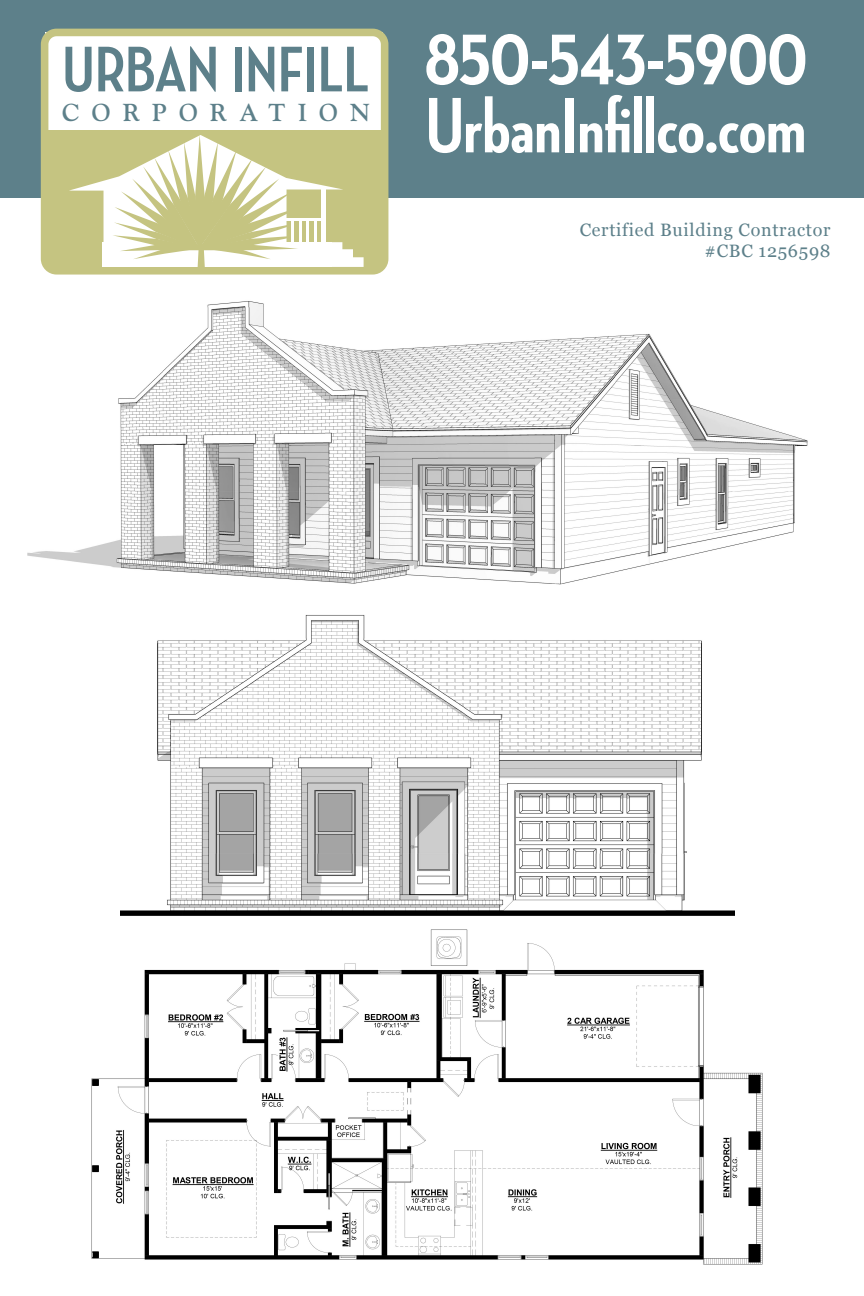
<style>
.page{position:relative;width:864px;height:1296px;background:#fff}
.page>*{position:absolute;margin:0;border:0;box-sizing:border-box;transform-origin:0 0}
.t1{font:700 88.55px "Neutraface Condensed";color:#fff}
.t2{font:700 80px "Neutraface Condensed";color:#fff}
.t3{font:700 65.65px "Neutraface Condensed";color:#5d808a}
.t4{font:700 24.45px "Goudy";letter-spacing:.5em;color:#5d808a}
.t5{font:17.95px/21.5px "Georgia";letter-spacing:.04em;color:#5d808a;text-align:right}
</style>
<div class="page">
<div style="left:0;top:0;width:864px;height:198px;background:#5d808a"></div>
<img style="left:27px;top:227px;width:781px;height:358px">
<img style="left:120px;top:615px;width:614px;height:301px">
<img style="left:92px;top:929px;width:671px;height:336px">
<div style="left:50px;top:129px;width:329px;height:137px;background:#c5c481"></div>
<div style="left:46px;top:32px;width:337px;height:97px;background:#fff"></div>
<div style="left:41px;top:29px;width:347px;height:246px;border:8px solid #c5c481;border-radius:12px"></div>
<svg style="left:69px;top:135px;width:295px;height:136px"></svg>
<hr style="left:314px;top:219px;width:2px;height:25px;background:#fff">
<hr style="left:291px;top:219px;width:3px;height:25px;background:#fff">
<hr style="left:299px;top:219px;width:2px;height:25px;background:#fff">
<hr style="left:307px;top:219px;width:2px;height:25px;background:#fff">
<hr style="left:286px;top:218px;width:39px;height:2px;background:#fff">
<h3 class="t3" style="left:62px;top:32px;width:309px">URBAN INFILL</h3>
<h3 class="t4" style="left:62px;top:98px;width:309px">CORPORATION</h3>
<h1 class="t1" style="left:425px;top:5px;width:384px">850-543-5900</h1>
<h2 class="t2" style="left:425px;top:80px;width:382px">UrbanInfillco.com</h2>
<p class="t5" style="left:580px;top:218px;width:252px">Certified Building Contractor #CBC 1256598</p>
</div>
